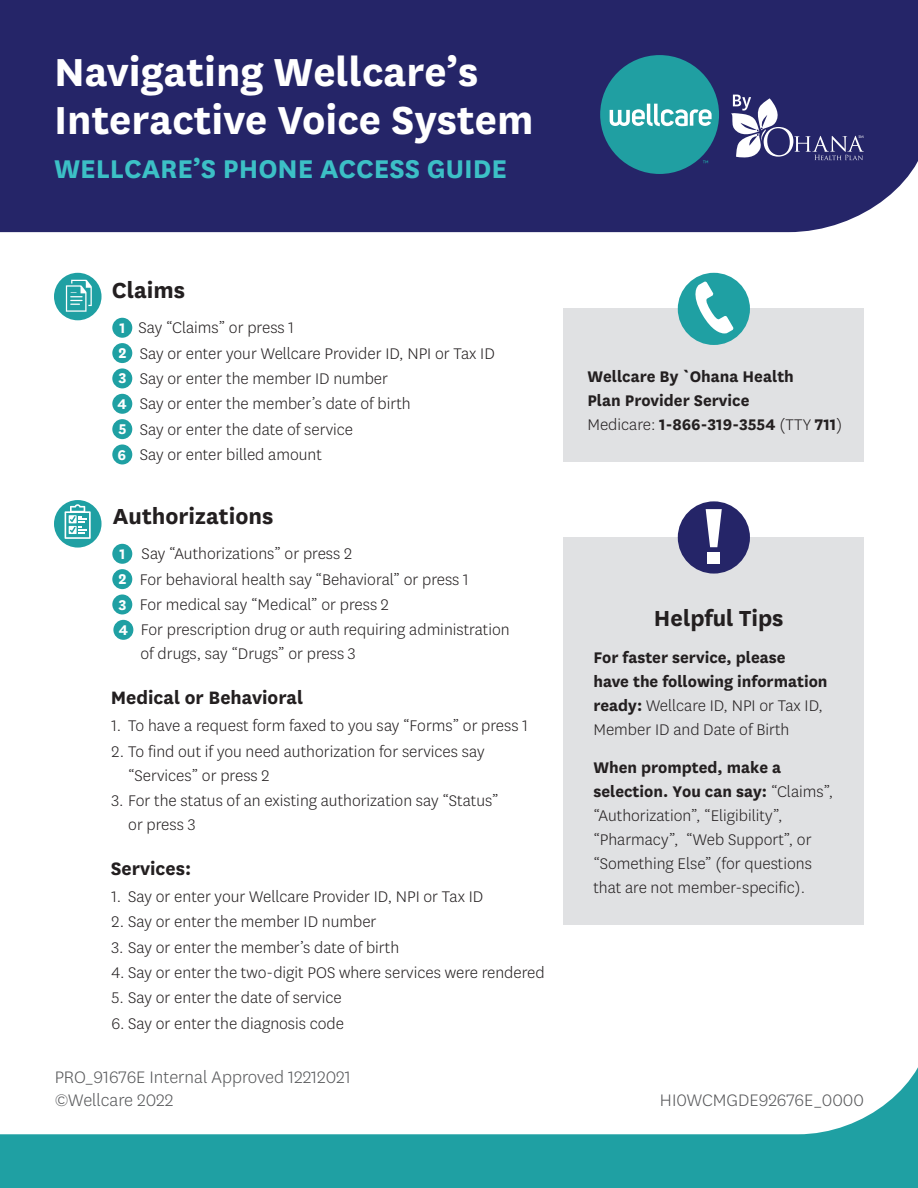
<style>
.page{position:relative;width:918px;height:1188px;background:#fff}
.page>*{position:absolute;margin:0;border:0;box-sizing:border-box;transform-origin:0 0}
.t1{font:700 45.6px/47.7px "Centene Sans";color:#fff}
.t2{font:700 30px "Centene Sans";color:#3cc0c6}
.t3{font:700 25.5px "Centene Sans";color:#231f20}
.t4{font:700 21px "Centene Sans";color:#231f20}
.t5{font:300 19.5px/23.4px "Centene Sans";color:#57585a}
.t6{font:300 18px/24px "Centene Sans";color:#231f20}
.t7{font:700 18px/24px "Centene Sans";color:#231f20}
.s1{font-weight:700;font-size:16.5px;color:#fff}
.s2{font-weight:300}
.s3{font-weight:700}
</style>
<div class="page">
<div style="left:564px;top:537px;width:300px;height:388px;background:#e0e1e3"></div>
<div style="left:564px;top:309px;width:300px;height:153px;background:#e0e1e3"></div>
<div style="left:0;top:0;width:918px;height:232px;background:#252568"></div>
<svg style="left:703px;top:160px;width:5px;height:3px"></svg>
<div style="left:600px;top:55px;width:119px;height:119px;background:#209fa2;border-radius:50%"></div>
<svg style="left:610px;top:104px;width:102px;height:23px"></svg>
<svg style="left:731px;top:95px;width:133px;height:65px"></svg>
<div style="left:55px;top:274px;width:46px;height:45px;background:#1fa0a3;border-radius:50%"></div>
<div style="left:54px;top:273px;width:48px;height:47px;border:2px solid #1fa0a3;border-radius:50%"></div>
<svg style="left:66px;top:280px;width:26px;height:32px"></svg>
<div style="left:112px;top:318px;width:20px;height:20px;background:#1fa0a3;border-radius:50%"></div>
<div style="left:112px;top:343px;width:20px;height:20px;background:#1fa0a3;border-radius:50%"></div>
<div style="left:112px;top:368px;width:20px;height:20px;background:#1fa0a3;border-radius:50%"></div>
<div style="left:112px;top:394px;width:20px;height:20px;background:#1fa0a3;border-radius:50%"></div>
<div style="left:112px;top:419px;width:20px;height:20px;background:#1fa0a3;border-radius:50%"></div>
<div style="left:112px;top:444px;width:20px;height:20px;background:#1fa0a3;border-radius:50%"></div>
<div style="left:112px;top:544px;width:20px;height:20px;background:#1fa0a3;border-radius:50%"></div>
<div style="left:112px;top:569px;width:20px;height:20px;background:#1fa0a3;border-radius:50%"></div>
<div style="left:112px;top:594px;width:20px;height:20px;background:#1fa0a3;border-radius:50%"></div>
<div style="left:113px;top:620px;width:20px;height:20px;background:#1fa0a3;border-radius:50%"></div>
<div style="left:678px;top:273px;width:72px;height:72px;background:#1fa0a3;border-radius:50%"></div>
<svg style="left:695px;top:282px;width:39px;height:51px"></svg>
<div style="left:678px;top:501px;width:72px;height:73px;background:#252568;border-radius:50%"></div>
<div style="left:708px;top:552px;width:12px;height:12px;background:#fff"></div>
<svg style="left:706px;top:509px;width:16px;height:38px"></svg>
<svg style="left:0;top:1067px;width:918px;height:121px"></svg>
<div style="left:55px;top:501px;width:46px;height:46px;background:#1fa0a3;border-radius:50%"></div>
<div style="left:54px;top:500px;width:48px;height:48px;border:2px solid #1fa0a3;border-radius:50%"></div>
<svg style="left:65px;top:504px;width:26px;height:35px"></svg>
<h1 class="t1" style="left:54px;top:45px;width:481px">Navigating Wellcare’s<br>Interactive Voice System</h1>
<p class="t2" style="left:54px;top:148px;width:455px">WELLCARE’S PHONE ACCESS GUIDE</p>
<h2 class="t3" style="left:112px;top:273px;width:75px">Claims</h2>
<p class="t6" style="left:120px;top:315px;width:176px"><span class="s1">1</span> Say “Claims” or press 1</p>
<p class="t6" style="left:119px;top:341px;width:378px"><span class="s1">2</span> Say or enter your Wellcare Provider ID, NPI or Tax ID</p>
<p class="t6" style="left:119px;top:366px;width:271px"><span class="s1">3</span> Say or enter the member ID number</p>
<p class="t6" style="left:118px;top:391px;width:295px"><span class="s1">4</span> Say or enter the member’s date of birth</p>
<p class="t6" style="left:119px;top:417px;width:236px"><span class="s1">5</span> Say or enter the date of service</p>
<p class="t6" style="left:118px;top:442px;width:206px"><span class="s1">6</span> Say or enter billed amount</p>
<h2 class="t3" style="left:113px;top:499px;width:162px">Authorizations</h2>
<p class="t6" style="left:120px;top:541px;width:234px"><span class="s1">1</span> Say “Authorizations” or press 2</p>
<p class="t6" style="left:119px;top:567px;width:352px"><span class="s1">2</span> For behavioral health say “Behavioral” or press 1</p>
<p class="t6" style="left:119px;top:592px;width:272px"><span class="s1">3</span> For medical say “Medical” or press 2</p>
<p class="t6" style="left:140px;top:617px;width:371px;text-indent:-22px"><span class="s1">4</span> For prescription drug or auth requiring administration of drugs, say “Drugs” or press 3</p>
<h3 class="t4" style="left:111px;top:683px;width:194px">Medical or Behavioral</h3>
<p class="t6" style="left:112px;top:713px;width:418px">1. To have a request form faxed to you say “Forms” or press 1</p>
<p class="t6" style="left:128px;top:739px;width:358px;text-indent:-17px">2. To find out if you need authorization for services say “Services” or press 2</p>
<p class="t6" style="left:128px;top:788px;width:372px;text-indent:-17px">3. For the status of an existing authorization say “Status” or press 3</p>
<h3 class="t4" style="left:111px;top:853px;width:82px">Services:</h3>
<p class="t6" style="left:112px;top:884px;width:373px">1. Say or enter your Wellcare Provider ID, NPI or Tax ID</p>
<p class="t6" style="left:112px;top:909px;width:267px">2. Say or enter the member ID number</p>
<p class="t6" style="left:112px;top:935px;width:289px">3. Say or enter the member’s date of birth</p>
<p class="t6" style="left:112px;top:960px;width:435px">4. Say or enter the two-digit POS where services were rendered</p>
<p class="t6" style="left:112px;top:985px;width:232px">5. Say or enter the date of service</p>
<p class="t6" style="left:112px;top:1011px;width:234px">6. Say or enter the diagnosis code</p>
<p class="t5" style="left:55px;top:1065px;width:298px">PRO_91676E Internal Approved 12212021 ©Wellcare 2022</p>
<p class="t7" style="left:587px;top:363px;width:256px">Wellcare By `Ohana Health<br>Plan Provider Service<br><span class="s2">Medicare:</span> 1-866-319-3554 <span class="s2">(TTY</span> 711<span class="s2">)</span></p>
<p class="t3" style="left:654px;top:600px;width:131px">Helpful Tips</p>
<p class="t7" style="left:593px;top:644px;width:236px">For faster service, please<br>have the following information ready: <span class="s2">Wellcare ID, NPI or Tax ID,<br>Member ID and Date of Birth</span></p>
<p class="t6" style="left:593px;top:755px;width:241px"><span class="s3">When prompted, make a selection. You can say:</span> “Claims”, “Authorization”, “Eligibility”, “Pharmacy”, “Web Support”, or “Something Else” (for questions that are not member-specific).</p>
<p class="t5" style="left:660px;top:1088px;width:206px">HI0WCMGDE92676E_0000</p>
</div>
